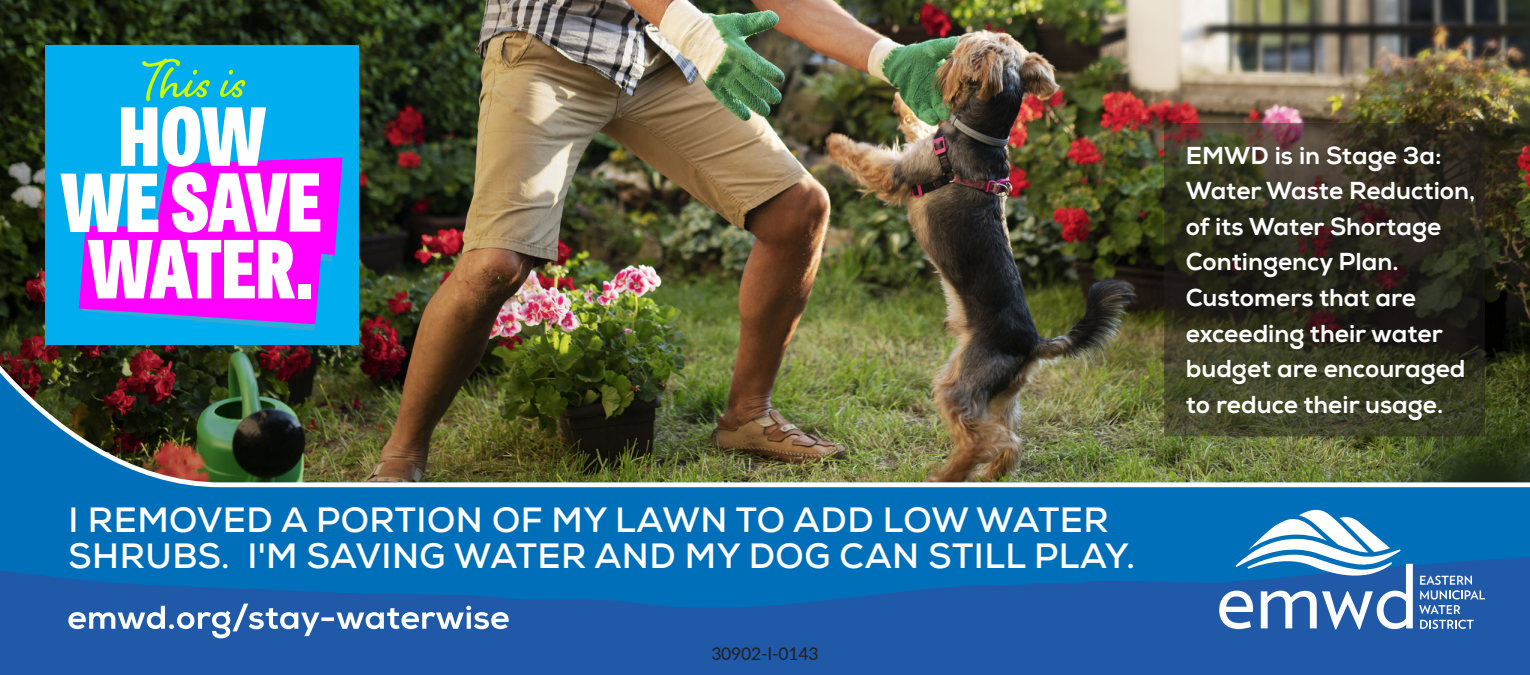
<style>
.page{position:relative;width:1530px;height:675px;background:#fff}
.page>*{position:absolute;margin:0;border:0;box-sizing:border-box;transform-origin:0 0}
.t1{font:700 35px/35.8px "Nexa";letter-spacing:.015em;color:#fff}
.t2{font:800 24.5px/35.5px "Nexa";color:#fff}
.Item_No{font:17.5px "Lato";letter-spacing:-.01em;color:#231f20}
</style>
<div class="page">
<div style="left:0;top:247px;width:1530px;height:428px;background:#006fba"></div>
<svg style="left:0;top:558px;width:1530px;height:117px;fill:#2059a8"></svg>
<img style="left:0;top:0;width:1530px;height:488px">
<div style="left:45px;top:45px;width:313px;height:299px;background:#00aeef"></div>
<svg style="left:61px;top:59px;width:281px;height:272px"></svg>
<svg style="left:1168px;top:127px;width:313px;height:305px;background:#323020"></svg>
<div style="left:1164px;top:123px;width:321px;height:313px;border:3px solid #231f20"></div>
<svg style="left:68px;top:604px;width:441px;height:34px;background:#5882bd"></svg>
<svg style="left:1419px;top:576px;width:66px;height:38px;background:#537fbb"></svg>
<svg style="left:1420px;top:620px;width:54px;height:9px"></svg>
<svg style="left:1219px;top:510px;width:194px;height:119px"></svg>
<p class="t1" style="left:69px;top:502px;width:1068px">I REMOVED A PORTION OF MY LAWN TO ADD LOW WATER<br>SHRUBS. I'M SAVING WATER AND MY DOG CAN STILL PLAY.</p>
<p class="Item_No" style="left:711px;top:641px;width:109px">30902-I-0143</p>
<p class="t2" style="left:1186px;top:138px;width:291px">EMWD is in Stage 3a:<br>Water Waste Reduction, of its Water Shortage<br>Contingency Plan.<br>Customers that are exceeding their water budget are encouraged to reduce their usage.</p>
</div>
